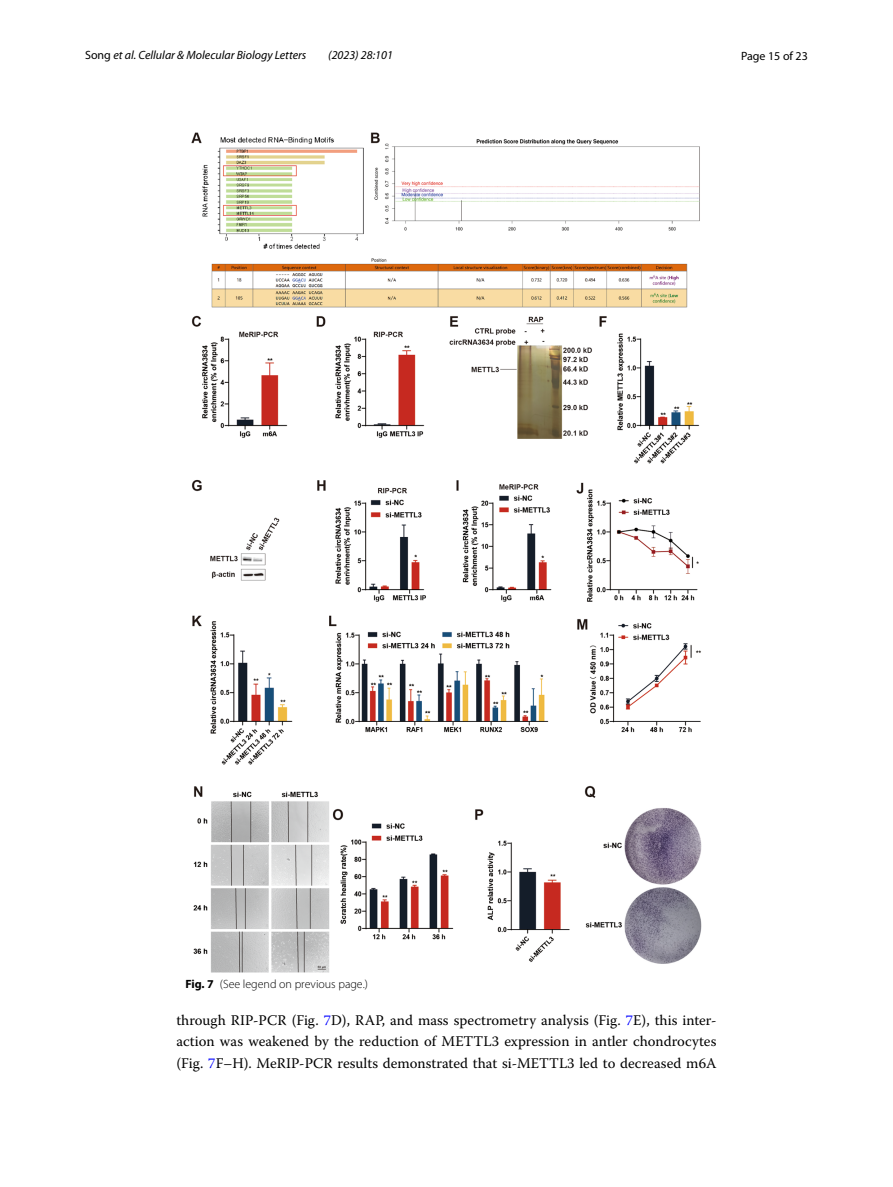
<style>
.page{position:relative;width:893px;height:1187px;background:#fff}
.page>*{position:absolute;margin:0;border:0;box-sizing:border-box;transform-origin:0 0}
.t1{font:14.7px/21.3px "Warnock Pro";color:#000;text-align:justify}
.t2{font:italic 12px "Myriad Pro";color:#000}
.t3{font:300 12px "Myriad Pro";color:#000}
.t4{font:12px "Myriad Pro";color:#000}
.s1{font-style:normal}
.s2{font-weight:700}
.s3{color:#00f}
</style>
<div class="page">
<img style="left:191px;top:133px;width:511px;height:839px">
<p class="t2" style="left:85px;top:48px;width:223px"><span class="s1">Song</span> et al. Cellular &amp; Molecular Biology Letters</p>
<p class="t2" style="left:328px;top:48px;width:66px">(2023) 28:101</p>
<p class="t4" style="left:741px;top:48px;width:68px">Page 15 of 23</p>
<p class="t3" style="left:185px;top:977px;width:184px"><span class="s2">Fig. 7</span> (See legend on previous page.)</p>
<p class="t1" style="left:176px;top:1009px;width:542px">through RIP-PCR (Fig. <span class="s3">7</span>D), RAP, and mass spectrometry analysis (Fig. <span class="s3">7</span>E), this inter&shy;action was weakened by the reduction of METTL3 expression in antler chondrocytes (Fig. <span class="s3">7</span>F–H). MeRIP-PCR results demonstrated that si-METTL3 led to decreased m6A</p>
</div>
